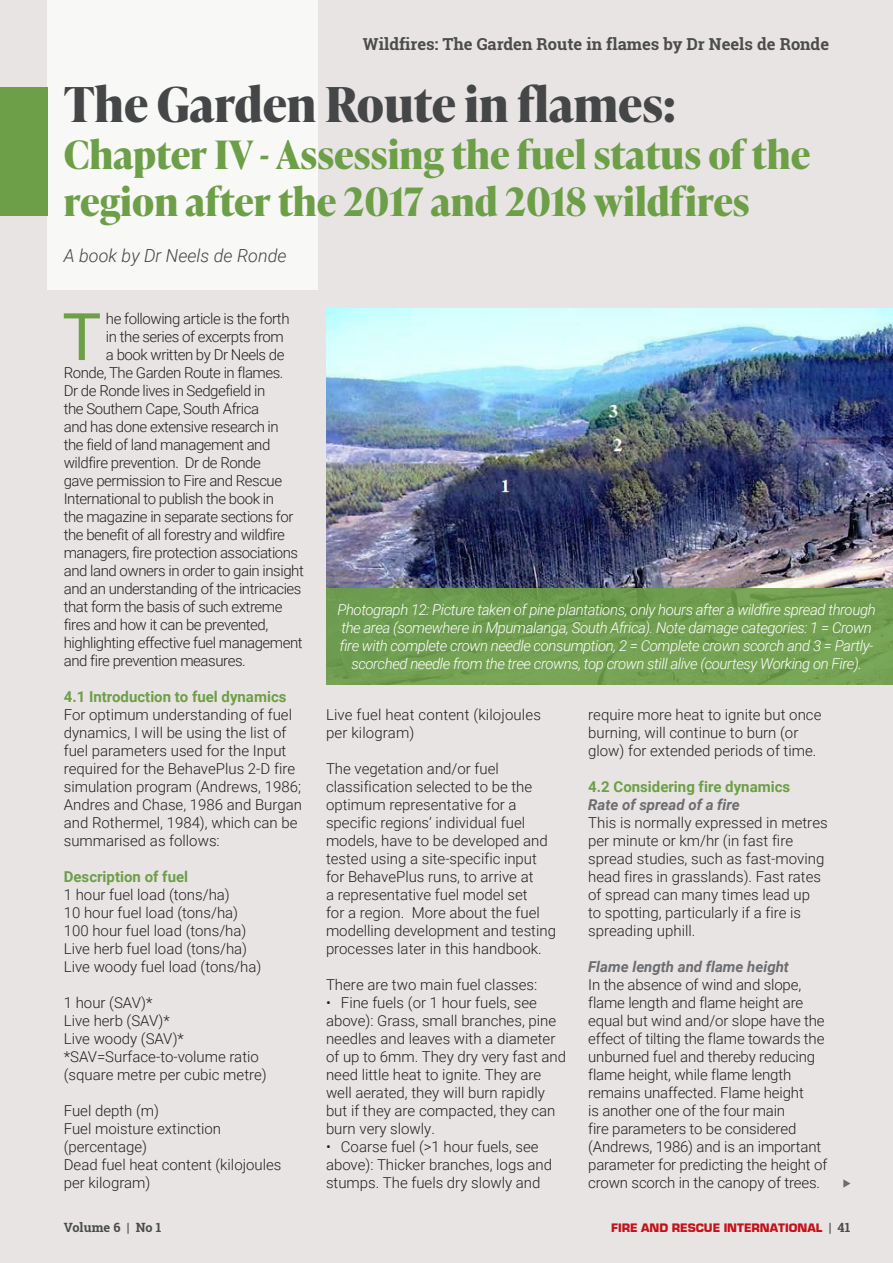
<style>
.page{position:relative;width:893px;height:1263px;background:#e9e4e4}
.page>*{position:absolute;margin:0;border:0;box-sizing:border-box;transform-origin:0 0}
.t1{font:65.7px "Roboto";color:#6c9f47}
.t2{font:700 48px "Ivy Presto Headline";color:#454647}
.t3{font:700 39px/46.8px "Ivy Presto Headline";color:#6c9f47}
.Headings{font:italic 300 18px "Roboto";color:#454647}
.t4{font:700 16.5px "Roboto Slab";color:#4b4c4d}
.t5{font:300 15px/18px "Roboto";color:#231f20}
.t6{font:300 15px "Roboto";letter-spacing:-.03em;color:#231f20}
.Captions{font:italic 300 15px/18px "Roboto";letter-spacing:-.03em;color:#fff;text-align:center}
.t7{font:700 15px "Roboto";color:#6c9f47}
.t8{font:italic 700 15px "Roboto";color:#6c6d70}
.t9{font:900 12.75px "Eurostile";color:#c4121a}
.t10{font:700 12.75px "Roboto Slab";color:#4b4c4d}
.s1{font-family:"Roboto Slab";font-weight:700;color:#4b4c4d}
</style>
<div class="page">
<div style="left:47px;top:0;width:270px;height:290px;background:#f8f8f7"></div>
<div style="left:0;top:87px;width:47px;height:129px;background:#6c9f47"></div>
<svg style="left:843px;top:1179px;width:7px;height:9px"></svg>
<img style="left:326px;top:309px;width:567px;height:280px">
<div style="left:326px;top:589px;width:567px;height:96px;background:#73a052"></div>
<p class="t4" style="left:363px;top:33px;width:468px">Wildfires: The Garden Route in flames by Dr Neels de Ronde</p>
<p class="t2" style="left:64px;top:70px;width:613px">The Garden Route in flames:</p>
<p class="t3" style="left:64px;top:130px;width:748px">Chapter IV - Assessing the fuel status of the region after the 2017 and 2018 wildfires</p>
<p class="Headings" style="left:64px;top:243px;width:224px">A book by Dr Neels de Ronde</p>
<p class="t1" style="left:62px;top:291px;width:41px">T</p>
<p class="t6" style="left:106px;top:308px;width:185px">he following article is the forth</p>
<p class="t6" style="left:106px;top:326px;width:179px">in the series of excerpts from</p>
<p class="t6" style="left:106px;top:344px;width:180px">a book written by Dr Neels de</p>
<p class="t6" style="left:64px;top:362px;width:221px">Ronde, The Garden Route in flames.</p>
<p class="t6" style="left:64px;top:380px;width:203px">Dr de Ronde lives in Sedgefield in</p>
<p class="t6" style="left:64px;top:398px;width:197px">the Southern Cape, South Africa</p>
<p class="t6" style="left:64px;top:416px;width:216px">and has done extensive research in</p>
<p class="t6" style="left:64px;top:434px;width:208px">the field of land management and</p>
<p class="t6" style="left:64px;top:452px;width:199px">wildfire prevention. Dr de Ronde</p>
<p class="t6" style="left:64px;top:470px;width:220px">gave permission to Fire and Rescue</p>
<p class="t6" style="left:64px;top:488px;width:212px">International to publish the book in</p>
<p class="t6" style="left:64px;top:506px;width:231px">the magazine in separate sections for</p>
<p class="t6" style="left:64px;top:524px;width:223px">the benefit of all forestry and wildfire</p>
<p class="t6" style="left:64px;top:542px;width:236px">managers, fire protection associations</p>
<p class="t6" style="left:64px;top:560px;width:242px">and land owners in order to gain insight</p>
<p class="t6" style="left:64px;top:578px;width:239px">and an understanding of the intricacies</p>
<p class="t6" style="left:64px;top:596px;width:220px">that form the basis of such extreme</p>
<p class="t6" style="left:64px;top:614px;width:206px">fires and how it can be prevented,</p>
<p class="t6" style="left:64px;top:632px;width:240px">highlighting effective fuel management</p>
<p class="t6" style="left:64px;top:650px;width:183px">and fire prevention measures.</p>
<p class="t7" style="left:64px;top:686px;width:224px">4.1 Introduction to fuel dynamics</p>
<p class="t5" style="left:64px;top:705px;width:240px">For optimum understanding of fuel dynamics, I will be using the list of fuel parameters used for the Input required for the BehavePlus 2-D fire simulation program (Andrews, 1986; Andres and Chase, 1986 and Burgan and Rothermel, 1984), which can be summarised as follows:</p>
<p class="t7" style="left:64px;top:866px;width:126px">Description of fuel</p>
<p class="t5" style="left:64px;top:885px;width:168px">1 hour fuel load (tons/ha)</p>
<p class="t5" style="left:64px;top:903px;width:176px">10 hour fuel load (tons/ha)</p>
<p class="t5" style="left:64px;top:921px;width:184px">100 hour fuel load (tons/ha)</p>
<p class="t5" style="left:64px;top:939px;width:185px">Live herb fuel load (tons/ha)</p>
<p class="t5" style="left:64px;top:957px;width:199px">Live woody fuel load (tons/ha)</p>
<p class="t5" style="left:64px;top:993px;width:90px">1 hour (SAV)*</p>
<p class="t5" style="left:64px;top:1011px;width:107px">Live herb (SAV)*</p>
<p class="t5" style="left:64px;top:1029px;width:122px">Live woody (SAV)*</p>
<p class="t5" style="left:64px;top:1047px;width:205px">*SAV=Surface-to-volume ratio (square metre per cubic metre)</p>
<p class="t5" style="left:64px;top:1101px;width:97px">Fuel depth (m)</p>
<p class="t5" style="left:64px;top:1119px;width:159px">Fuel moisture extinction (percentage)</p>
<p class="t5" style="left:64px;top:1155px;width:219px">Dead fuel heat content (kilojoules per kilogram)</p>
<p class="Captions" style="left:337px;top:600px;width:540px">Photograph 12: Picture taken of pine plantations, only hours after a wildfire spread through the area (somewhere in Mpumalanga, South Africa). Note damage categories: 1 = Crown fire with complete crown needle consumption, 2 = Complete crown scorch and 3 = Partly&shy;scorched needle from the tree crowns, top crown still alive (courtesy Working on Fire).</p>
<p class="t5" style="left:326px;top:705px;width:216px">Live fuel heat content (kilojoules per kilogram)</p>
<p class="t5" style="left:326px;top:759px;width:231px">The vegetation and/or fuel classification selected to be the optimum representative for a specific regions’ individual fuel models, have to be developed and tested using a site-specific input for BehavePlus runs, to arrive at<br>a representative fuel model set<br>for a region. More about the fuel modelling development and testing processes later in this handbook.</p>
<p class="t5" style="left:326px;top:975px;width:213px">There are two main fuel classes:</p>
<p class="t5" style="left:326px;top:993px;width:242px">• Fine fuels (or 1 hour fuels, see above): Grass, small branches, pine needles and leaves with a diameter of up to 6mm. They dry very fast and need little heat to ignite. They are well aerated, they will burn rapidly but if they are compacted, they can burn very slowly.</p>
<p class="t5" style="left:326px;top:1137px;width:228px">• Coarse fuel (&gt;1 hour fuels, see above): Thicker branches, logs and stumps. The fuels dry slowly and</p>
<p class="t5" style="left:588px;top:705px;width:235px">require more heat to ignite but once burning, will continue to burn (or glow) for extended periods of time.</p>
<p class="t7" style="left:588px;top:776px;width:203px">4.2 Considering fire dynamics</p>
<p class="t8" style="left:588px;top:794px;width:153px">Rate of spread of a fire</p>
<p class="t5" style="left:588px;top:813px;width:241px">This is normally expressed in metres per minute or km/hr (in fast fire spread studies, such as fast-moving head fires in grasslands). Fast rates of spread can many times lead up<br>to spotting, particularly if a fire is spreading uphill.</p>
<p class="t8" style="left:588px;top:956px;width:202px">Flame length and flame height</p>
<p class="t5" style="left:588px;top:975px;width:241px">In the absence of wind and slope, flame length and flame height are equal but wind and/or slope have the effect of tilting the flame towards the unburned fuel and thereby reducing flame height, while flame length remains unaffected. Flame height<br>is another one of the four main<br>fire parameters to be considered (Andrews, 1986) and is an important parameter for predicting the height of crown scorch in the canopy of trees.</p>
<p class="t10" style="left:64px;top:1218px;width:99px">Volume 6 | No 1</p>
<p class="t9" style="left:611px;top:1220px;width:241px">FIRE AND RESCUE INTERNATIONAL <span class="s1">| 41</span></p>
</div>
